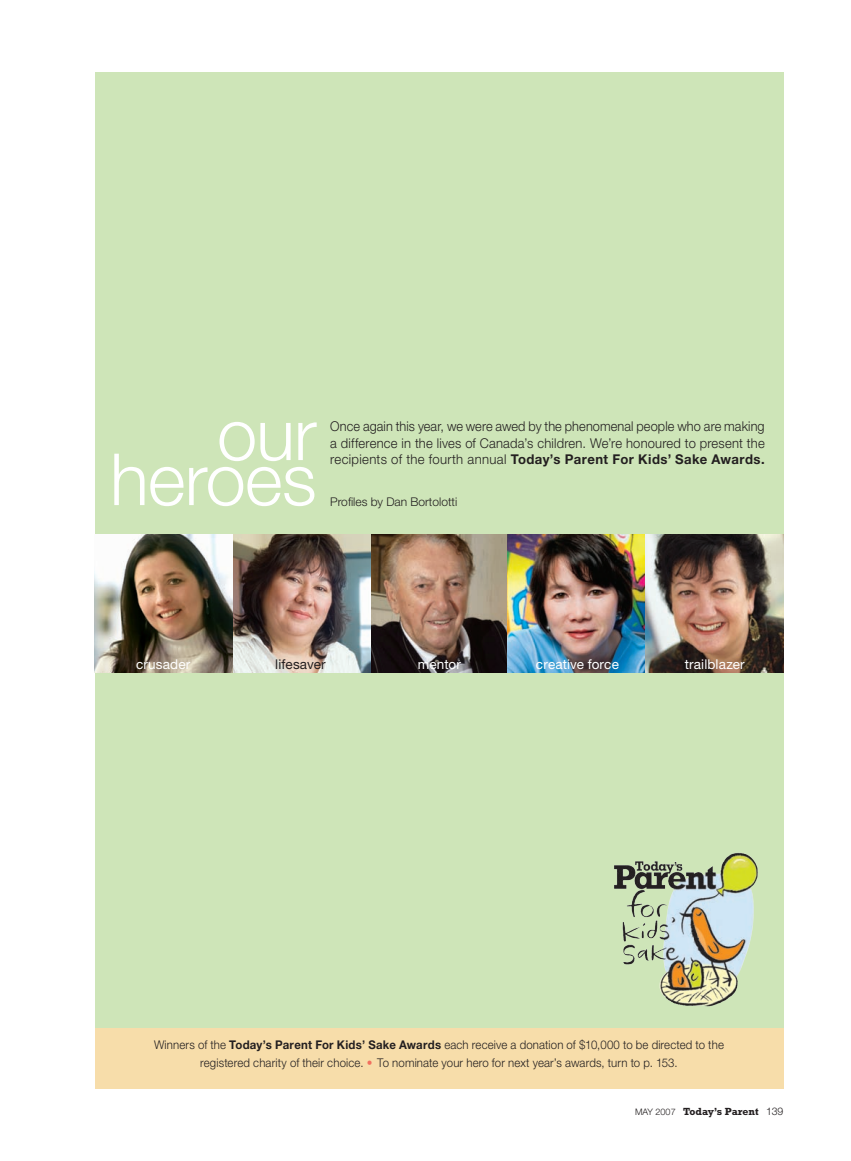
<style>
.page{position:relative;width:851px;height:1161px;background:#fff}
.page>*{position:absolute;margin:0;border:0;box-sizing:border-box;transform-origin:0 0}
.t1{font:300 72px "Helvetica Neue";color:#fff}
.t2{font:300 13.5px/16.5px "Helvetica Neue";letter-spacing:.01em;color:#231f20;text-align:justify;scale:.94 1}
.t3{font:13.5px "Helvetica Neue";letter-spacing:.015em;color:#fff}
.t4{font:13.5px "Helvetica Neue";color:#231f20}
.t5{font:300 12px/18px "Helvetica Neue";letter-spacing:.01em;color:#231f20;text-align:center;scale:.95 1}
.t6{font:300 12px "Helvetica Neue";letter-spacing:.01em;color:#231f20}
.t7{font:700 10.5px "Rockwell";color:#231f20}
.s1{font-weight:700}
.s2{font-weight:700;color:#f26f5f}
.s3{font-family:"Helvetica Neue";font-weight:300;font-size:9px}
.s4{font-family:"Helvetica Neue";font-weight:300}
</style>
<div class="page">
<div style="left:94px;top:72px;width:689px;height:1017px;background:#cee5b8"></div>
<div style="left:94px;top:1029px;width:689px;height:60px;background:#f7ddaa"></div>
<img style="left:94px;top:534px;width:689px;height:138px">
<img style="left:614px;top:853px;width:144px;height:154px">
<h1 class="t1" style="left:217px;top:390px;width:101px">our</h1>
<h1 class="t1" style="left:110px;top:435px;width:208px">heroes</h1>
<p class="t2" style="left:330px;top:418px;width:464px">Once again this year, we were awed by the phenomenal people who are making a difference in the lives of Canada’s children. We’re honoured to present the recipients of the fourth annual <span class="s1">Today’s Parent For Kids’ Sake Awards.</span></p>
<p class="t6" style="left:330px;top:495px;width:129px">Profiles by Dan Bortolotti</p>
<p class="t3" style="left:136px;top:656px;width:56px">crusader</p>
<p class="t4" style="left:275px;top:656px;width:52px">lifesaver</p>
<p class="t3" style="left:417px;top:656px;width:45px">mentor</p>
<p class="t3" style="left:536px;top:656px;width:84px">creative force</p>
<p class="t3" style="left:684px;top:656px;width:62px">trailblazer</p>
<p class="t5" style="left:154px;top:1036px;width:601px">Winners of the <span class="s1">Today’s Parent For Kids’ Sake Awards</span> each receive a donation of $10,000 to be directed to the registered charity of their choice. <span class="s2">•</span> To nominate your hero for next year’s awards, turn to p. 153.</p>
<p class="t7" style="left:635px;top:1105px;width:150px"><span class="s3">May 2007</span> Today’s Parent <span class="s4">139</span></p>
</div>
